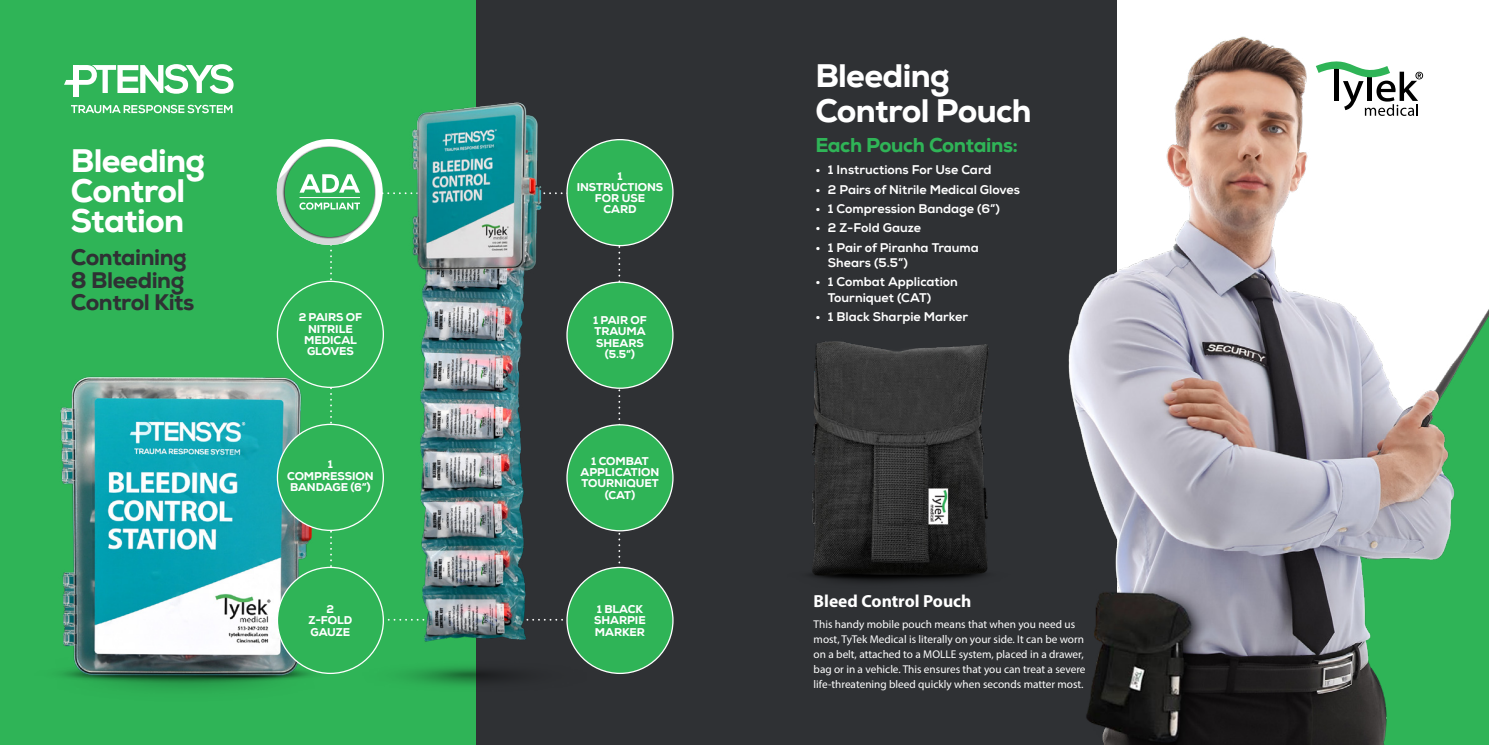
<style>
.page{position:relative;width:1489px;height:745px;background:#fff}
.page>*{position:absolute;margin:0;border:0;box-sizing:border-box;transform-origin:0 0}
.t1{font:800 32.5px/30px "Nexa";letter-spacing:-.02em;color:#fff}
.t2{font:800 22.5px/22.5px "Nexa";letter-spacing:-.02em;color:#2f3134}
.t3{font:800 20px "Nexa";letter-spacing:-.02em;color:#2fb457}
.t4{font:700 17.5px "Myriad Pro";color:#fff}
.t5{font:800 12.5px/15.4px "Nexa";color:#fff}
.t6{font:11.25px/15px "Myriad Pro";color:#fff}
.t7{font:800 11.25px/11.2px "Nexa";letter-spacing:-.005em;color:#fff;text-align:center}
</style>
<div class="page">
<div style="left:475px;top:0;width:641px;height:744px;background:#2f3134"></div>
<div style="left:0;top:0;width:475px;height:744px;background:#2fb457"></div>
<img style="left:1068px;top:0;width:420px;height:744px">
<img style="left:60px;top:376px;width:278px;height:314px">
<div style="left:567px;top:139px;width:106px;height:106px;background:#2fb457;border-radius:50%"></div>
<div style="left:567px;top:282px;width:106px;height:106px;background:#2fb457;border-radius:50%"></div>
<div style="left:567px;top:424px;width:106px;height:106px;background:#2fb457;border-radius:50%"></div>
<div style="left:567px;top:567px;width:106px;height:106px;background:#2fb457;border-radius:50%"></div>
<div style="left:277px;top:567px;width:106px;height:106px;background:#2fb457;border-radius:50%"></div>
<div style="left:282px;top:146px;width:93px;height:93px;background:#000;opacity:.75"></div>
<div style="left:285px;top:147px;width:90px;height:90px;background:#2fb457;border-radius:50%"></div>
<svg style="left:274px;top:160px;width:346px;height:460px"></svg>
<hr style="left:299px;top:197px;width:61px;height:1px;background:#fff">
<img style="left:811px;top:341px;width:178px;height:242px">
<svg style="left:1315px;top:61px;width:107px;height:55px"></svg>
<svg style="left:71px;top:105px;width:161px;height:8px"></svg>
<svg style="left:64px;top:64px;width:169px;height:30px"></svg>
<div style="left:74px;top:65px;width:5px;height:32px;background:#fff"></div>
<img style="left:338px;top:101px;width:281px;height:599px">
<h1 class="t1" style="left:71px;top:145px;width:136px">Bleeding<br>Control<br>Station</h1>
<h2 class="t2" style="left:71px;top:246px;width:125px">Containing<br>8 Bleeding<br>Control Kits</h2>
<p class="t7" style="left:299px;top:312px;width:65px">2 PAIRS OF<br>NITRILE<br>MEDICAL<br>GLOVES</p>
<p class="t7" style="left:287px;top:458px;width:88px">1<br>COMPRESSION<br>BANDAGE (6”)</p>
<p class="t7" style="left:308px;top:603px;width:45px">2<br>Z-FOLD<br>GAUZE</p>
<p class="t7" style="left:576px;top:170px;width:88px">1<br>INSTRUCTIONS<br>FOR USE<br>CARD</p>
<p class="t7" style="left:593px;top:314px;width:55px">1 PAIR OF<br>TRAUMA<br>SHEARS (5.5”)</p>
<p class="t7" style="left:580px;top:455px;width:80px">1 COMBAT<br>APPLICATION<br>TOURNIQUET (CAT)</p>
<p class="t7" style="left:594px;top:603px;width:53px;text-align:left">1 BLACK<br>SHARPIE<br>MARKER</p>
<h1 class="t1" style="left:815px;top:58px;width:218px;line-height:35px">Bleeding<br>Control Pouch</h1>
<h3 class="t3" style="left:815px;top:133px;width:204px">Each Pouch Contains:</h3>
<p class="t5" style="left:815px;top:162px;width:178px">• 1 Instructions For Use Card</p>
<p class="t5" style="left:815px;top:182px;width:206px">• 2 Pairs of Nitrile Medical Gloves</p>
<p class="t5" style="left:815px;top:201px;width:186px">• 1 Compression Bandage (6”)</p>
<p class="t5" style="left:815px;top:220px;width:107px">• 2 Z-Fold Gauze</p>
<p class="t5" style="left:828px;top:240px;width:152px;text-indent:-13px">• 1 Pair of Piranha Trauma<br>Shears (5.5”)</p>
<p class="t5" style="left:828px;top:274px;width:131px;text-indent:-13px">• 1 Combat Application<br>Tourniquet (CAT)</p>
<p class="t5" style="left:815px;top:309px;width:154px">• 1 Black Sharpie Marker</p>
<h3 class="t4" style="left:813px;top:589px;width:159px">Bleed Control Pouch</h3>
<p class="t6" style="left:813px;top:616px;width:273px">This handy mobile pouch means that when you need us most, TyTek Medical is literally on your side. It can be worn on a belt, attached to a MOLLE system, placed in a drawer, bag or in a vehicle. This ensures that you can treat a severe life-threatening bleed quickly when seconds matter most.</p>
</div>
